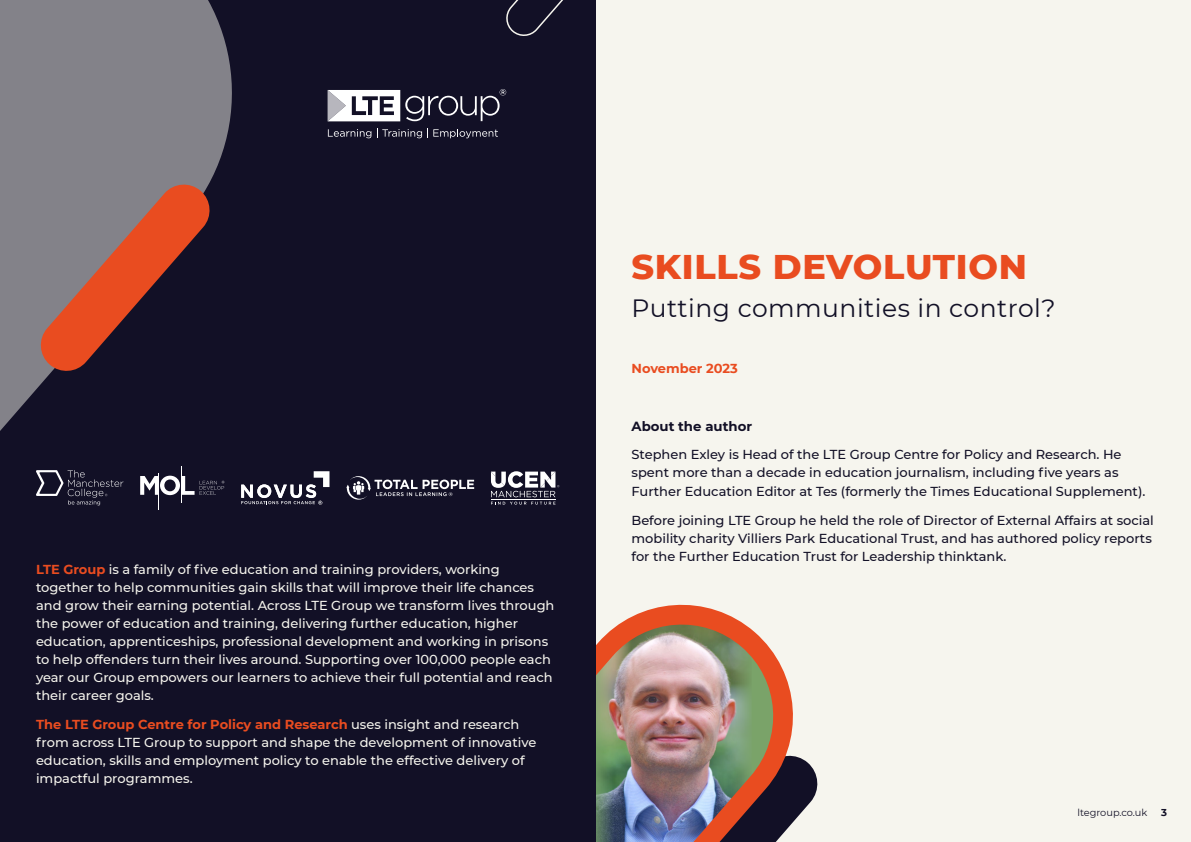
<style>
.page{position:relative;width:1191px;height:842px;background:#fff}
.page>*{position:absolute;margin:0;border:0;box-sizing:border-box;transform-origin:0 0}
.t1{font:800 35px "Montserrat";letter-spacing:.02em;color:#e94c20}
.t2{font:25px "Montserrat";letter-spacing:.02em;color:#121026}
.t3{font:700 13.3px "Montserrat";color:#121026}
.t4{font:500 13px/18px "Montserrat";color:#f6f5ee}
.t5{font:500 13px/18px "Montserrat";color:#121026}
.t6{font:700 13px "Montserrat";color:#e94c20}
.t7{font:700 10px "Montserrat";color:#121026}
.t8{font:9.8px "Montserrat";color:#121026}
.s1{font-weight:700;color:#e94c20}
</style>
<div class="page">
<div style="left:595px;top:0;width:596px;height:842px;background:#f6f5ee"></div>
<img style="left:595px;top:603px;width:223px;height:239px">
<div style="left:0;top:0;width:595px;height:842px;background:#121026"></div>
<svg style="left:506px;top:0;width:90px;height:39px"></svg>
<svg style="left:0;top:0;width:232px;height:510px"></svg>
<svg style="left:38px;top:182px;width:174px;height:192px"></svg>
<svg style="left:328px;top:129px;width:43px;height:9px"></svg>
<svg style="left:377px;top:128px;width:121px;height:10px"></svg>
<svg style="left:327px;top:89px;width:179px;height:32px"></svg>
<svg style="left:36px;top:470px;width:87px;height:35px"></svg>
<svg style="left:140px;top:476px;width:54px;height:19px"></svg>
<hr style="left:159px;top:474px;width:1px;height:36px;background:#fff">
<hr style="left:181px;top:466px;width:1px;height:36px;background:#fff">
<svg style="left:200px;top:481px;width:24px;height:14px"></svg>
<svg style="left:241px;top:471px;width:88px;height:34px"></svg>
<svg style="left:346px;top:476px;width:128px;height:24px"></svg>
<svg style="left:491px;top:471px;width:68px;height:34px"></svg>
<p class="t4" style="left:36px;top:560px;width:520px"><span class="s1">LTE Group</span> is a family of five education and training providers, working together to help communities gain skills that will improve their life chances and grow their earning potential. Across LTE Group we transform lives through the power of education and training, delivering further education, higher education, apprenticeships, professional development and working in prisons to help offenders turn their lives around. Supporting over 100,000 people each year our Group empowers our learners to achieve their full potential and reach their career goals.</p>
<p class="t4" style="left:36px;top:715px;width:502px"><span class="s1">The LTE Group Centre for Policy and Research</span> uses insight and research from across LTE Group to support and shape the development of innovative education, skills and employment policy to enable the effective delivery of impactful programmes.</p>
<h1 class="t1" style="left:631px;top:241px;width:397px">SKILLS DEVOLUTION</h1>
<h2 class="t2" style="left:631px;top:291px;width:426px">Putting communities in control?</h2>
<p class="t6" style="left:631px;top:359px;width:108px">November 2023</p>
<p class="t3" style="left:631px;top:416px;width:122px">About the author</p>
<p class="t5" style="left:631px;top:445px;width:515px">Stephen Exley is Head of the LTE Group Centre for Policy and Research. He spent more than a decade in education journalism, including five years as<br>Further Education Editor at Tes (formerly the Times Educational Supplement).</p>
<p class="t5" style="left:631px;top:510px;width:524px">Before joining LTE Group he held the role of Director of External Affairs at social mobility charity Villiers Park Educational Trust, and has authored policy reports for the Further Education Trust for Leadership thinktank.</p>
<p class="t8" style="left:1077px;top:806px;width:71px">ltegroup.co.uk</p>
<p class="t7" style="left:1161px;top:805px;width:7px">3</p>
</div>
